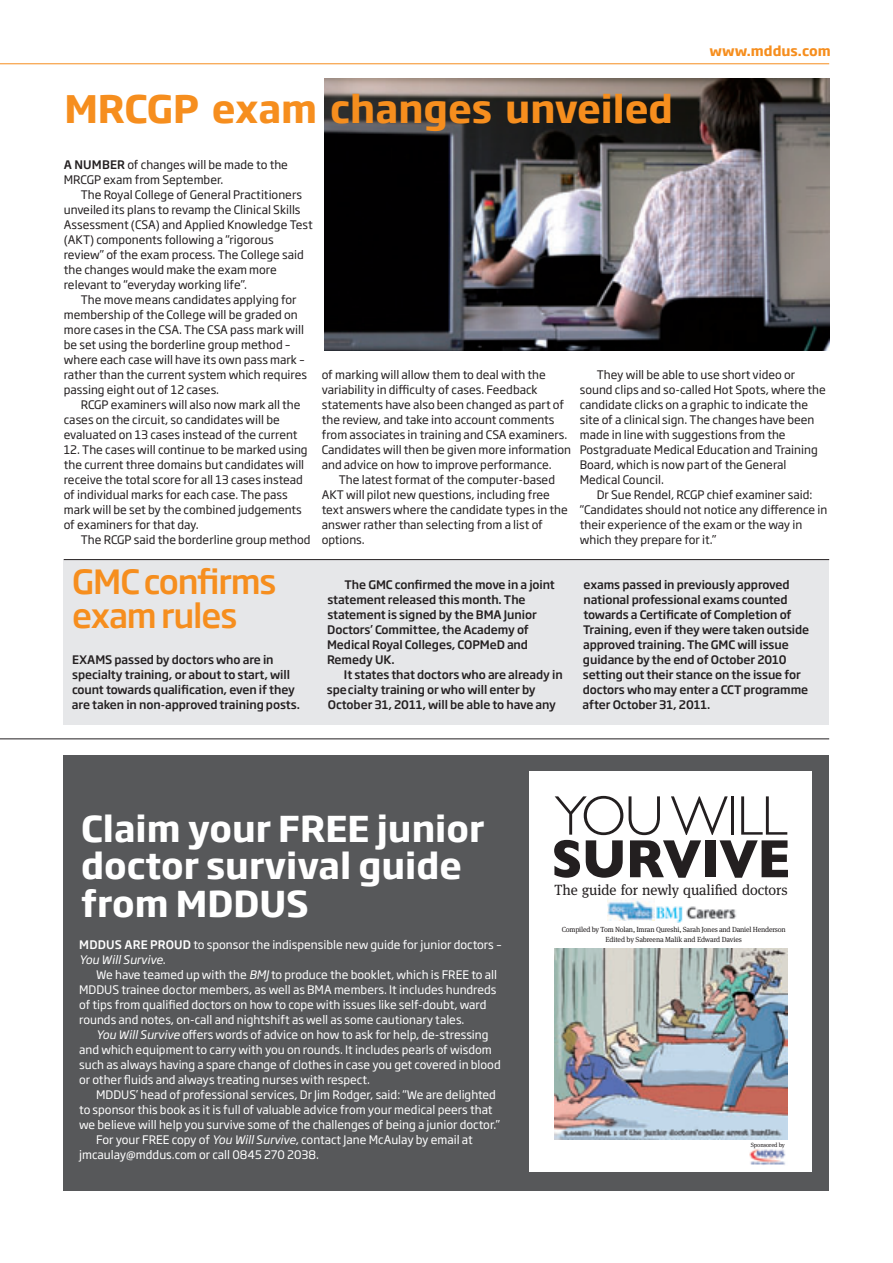
<style>
.page{position:relative;width:893px;height:1263px;background:#fff}
.page>*{position:absolute;margin:0;border:0;box-sizing:border-box;transform-origin:0 0}
.t1{font:300 56.1px "Gill Sans";letter-spacing:-.02em;color:#231f20}
.t2{font:700 54.45px "Gill Sans";letter-spacing:-.02em;color:#231f20;scale:.95 1}
.t3{font:700 37.5px "Soho Gothic Std";color:#f68e1e}
.t4{font:700 35.25px/37.5px "Soho Gothic Std";color:#fff}
.t5{font:500 33px/34.5px "Soho Gothic Std";letter-spacing:-.035em;color:#f68e1e}
.t6{font:14.85px "Meta Serif Pro";letter-spacing:-.01em;color:#231f20}
.t7{font:700 13.5px "Soho Gothic Std";color:#f68e1e}
.t8{font:11.7px/15px "Soho Gothic Std";color:#231f20}
.t9{font:11.7px/15px "Soho Gothic Std";color:#fff}
.t10{font:500 11.7px/15px "Soho Gothic Std";letter-spacing:-.005em;color:#231f20}
.t11{font:7.35px/9.4px "Meta Serif Pro";letter-spacing:-.025em;color:#231f20;text-align:center}
.t12{font:6.15px "Meta Serif Pro";letter-spacing:-.015em;color:#231f20}
.s1{font-weight:500}
.s2{font-style:italic}
</style>
<div class="page">
<div style="left:64px;top:755px;width:765px;height:435px;background:#57585a"></div>
<div style="left:530px;top:772px;width:282px;height:400px;background:#fff"></div>
<img style="left:554px;top:949px;width:234px;height:190px">
<img style="left:608px;top:898px;width:47px;height:23px">
<img style="left:656px;top:906px;width:81px;height:16px">
<img style="left:749px;top:1149px;width:37px;height:16px">
<div style="left:64px;top:560px;width:765px;height:165px;background:#e6e7e9"></div>
<hr style="left:0;top:63px;width:829px;height:1px;background:#f68e1e">
<hr style="left:64px;top:559px;width:765px;height:1px;background:#231f20">
<hr style="left:0;top:739px;width:829px;height:1px;background:#231f20">
<img style="left:325px;top:79px;width:504px;height:272px">
<h3 class="t3" style="left:64px;top:94px;width:610px">MRCGP exam changes unveiled</h3>
<p class="t7" style="left:710px;top:45px;width:123px">www.mddus.com</p>
<p class="t8" style="left:64px;top:158px;width:226px"><span class="s1">a NUMBER</span> of changes will be made to the<br>MRCGP exam from September.</p>
<p class="t8" style="left:64px;top:188px;width:250px;text-indent:17px">The Royal College of General Practitioners unveiled its plans to revamp the Clinical Skills Assessment (CSA) and Applied Knowledge Test (AKT) components following a “rigorous review” of the exam process. The College said the changes would make the exam more relevant to “everyday working life”.</p>
<p class="t8" style="left:64px;top:293px;width:245px;text-indent:17px">The move means candidates applying for membership of the College will be graded on more cases in the CSA. The CSA pass mark will be set using the borderline group method – where each case will have its own pass mark – rather than the current system which requires passing eight out of 12 cases.</p>
<p class="t8" style="left:64px;top:398px;width:238px;text-indent:17px">RCGP examiners will also now mark all the cases on the circuit, so candidates will be evaluated on 13 cases instead of the current</p>
<p class="t8" style="left:64px;top:443px;width:245px">12. The cases will continue to be marked using the current three domains but candidates will receive the total score for all 13 cases instead of individual marks for each case. The pass mark will be set by the combined judgements of examiners for that day.</p>
<p class="t8" style="left:81px;top:533px;width:231px">The RCGP said the borderline group method</p>
<h3 class="t5" style="left:72px;top:567px;width:206px">GMC confirms exam rules</h3>
<p class="t10" style="left:72px;top:653px;width:229px">EXaMS passed by doctors who are in specialty training, or about to start, will count towards qualification, even if they are taken in non-approved training posts.</p>
<p class="t8" style="left:322px;top:368px;width:251px">of marking will allow them to deal with the variability in difficulty of cases. Feedback statements have also been changed as part of the review, and take into account comments from associates in training and CSA examiners.<br>Candidates will then be given more information and advice on how to improve performance.</p>
<p class="t8" style="left:322px;top:473px;width:248px;text-indent:17px">The latest format of the computer-based AKT will pilot new questions, including free text answers where the candidate types in the answer rather than selecting from a list of options.</p>
<p class="t10" style="left:327px;top:578px;width:229px;text-indent:18px">The GMC confirmed the move in a joint statement released this month. The statement is signed by the BMa Junior<br>Doctors’ Committee, the academy of<br>Medical Royal Colleges, COPMeD and<br>Remedy UK.</p>
<p class="t10" style="left:327px;top:668px;width:237px;text-indent:17px">It states that doctors who are already in specialty training or who will enter by<br>October 31, 2011, will be able to have any</p>
<p class="t8" style="left:580px;top:368px;width:248px;text-indent:17px">They will be able to use short video or sound clips and so-called Hot Spots, where the candidate clicks on a graphic to indicate the site of a clinical sign. The changes have been made in line with suggestions from the Postgraduate Medical Education and Training Board, which is now part of the General Medical Council.</p>
<p class="t8" style="left:580px;top:488px;width:249px;text-indent:17px">Dr Sue Rendel, RCGP chief examiner said: “Candidates should not notice any difference in their experience of the exam or the way in which they prepare for it.”</p>
<p class="t10" style="left:583px;top:578px;width:228px">exams passed in previously approved national professional exams counted towards a Certificate of Completion of Training, even if they were taken outside approved training. The GMC will issue guidance by the end of October 2010 setting out their stance on the issue for doctors who may enter a CCT programme after October 31, 2011.</p>
<h3 class="t4" style="left:81px;top:813px;width:405px">Claim your FREE junior doctor survival guide from MDDUS</h3>
<p class="t9" style="left:79px;top:938px;width:424px"><span class="s1">MDDUS aRE PROUD</span> to sponsor the indispensible new guide for junior doctors –<br><span class="s2">You Will Survive</span>.</p>
<p class="t9" style="left:79px;top:968px;width:419px;text-indent:17px">We have teamed up with the <span class="s2">BMJ</span> to produce the booklet, which is FREE to all MDDUS trainee doctor members, as well as BMA members. It includes hundreds of tips from qualified doctors on how to cope with issues like self-doubt, ward rounds and notes, on-call and nightshift as well as some cautionary tales.</p>
<p class="t9" style="left:79px;top:1028px;width:423px;text-indent:17px"><span class="s2">You Will Survive</span> offers words of advice on how to ask for help, de-stressing and which equipment to carry with you on rounds. It includes pearls of wisdom such as always having a spare change of clothes in case you get covered in blood or other fluids and always treating nurses with respect.</p>
<p class="t9" style="left:96px;top:1088px;width:401px">MDDUS’ head of professional services, Dr Jim Rodger, said: “We are delighted</p>
<p class="t9" style="left:79px;top:1103px;width:415px">to sponsor this book as it is full of valuable advice from your medical peers that</p>
<p class="t9" style="left:79px;top:1118px;width:422px">we believe will help you survive some of the challenges of being a junior doctor.”</p>
<p class="t9" style="left:96px;top:1133px;width:378px">For your FREE copy of <span class="s2">You Will Survive</span>, contact Jane McAulay by email at</p>
<p class="t9" style="left:79px;top:1148px;width:241px">jmcaulay@mddus.com or call 0845 270 2038.</p>
<h1 class="t1" style="left:555px;top:784px;width:234px">YOU WILL</h1>
<h2 class="t2" style="left:551px;top:827px;width:254px">SURVIVE</h2>
<p class="t6" style="left:555px;top:884px;width:235px">The guide for newly qualified doctors</p>
<p class="t11" style="left:562px;top:925px;width:225px">Compiled by Tom Nolan, Imran Qureshi, Sarah Jones and Daniel Henderson<br>Edited by Sabreena Malik and Edward Davies</p>
<p class="t12" style="left:751px;top:1142px;width:36px">Sponsored by</p>
</div>
